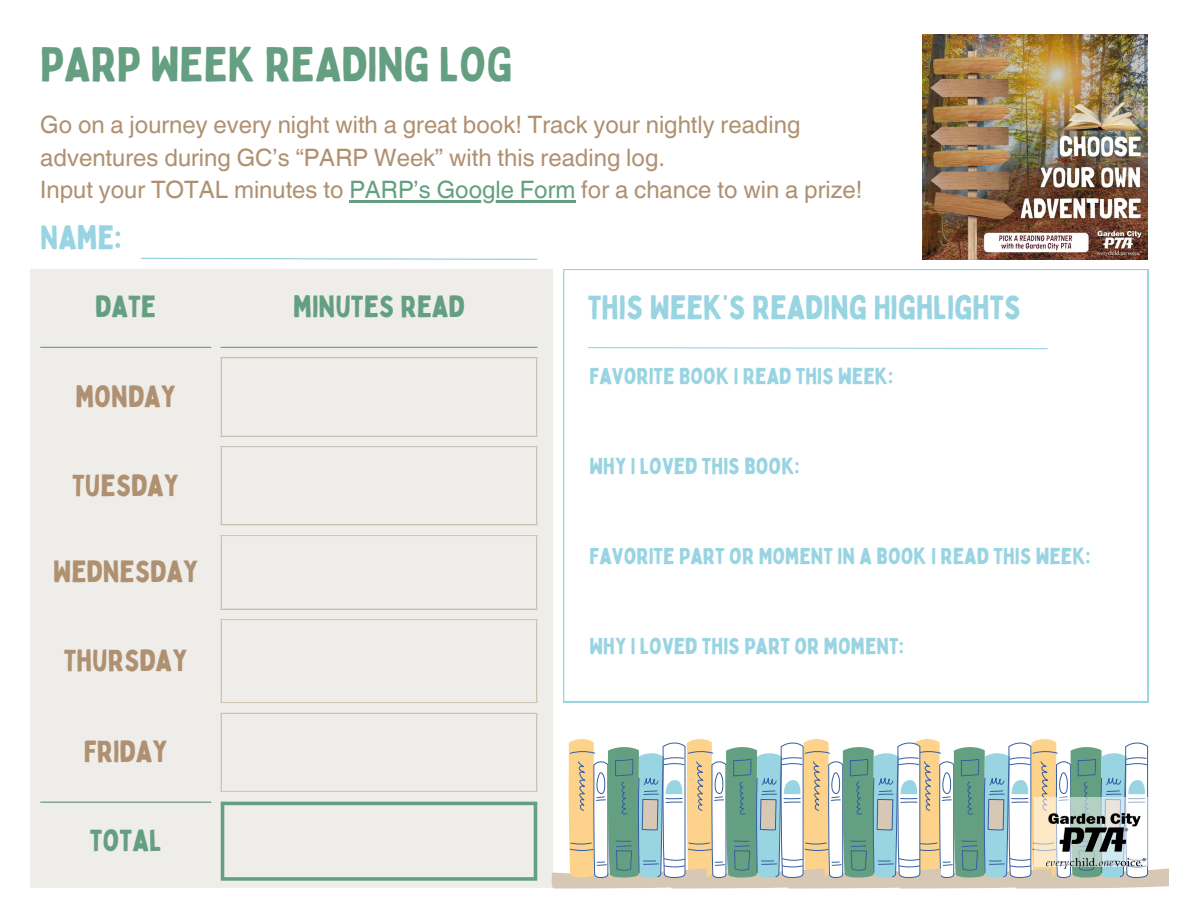
<style>
.page{position:relative;width:1188px;height:918px;background:#fff}
.page>*{position:absolute;margin:0;border:0;box-sizing:border-box;transform-origin:0 0}
.t1{font:48px "Bobby Jones";color:#659f81}
.t2{font:33px "Bobby Jones";color:#98d4e1}
.t3{font:30px "Bobby Jones";color:#af9171}
.t4{font:30px "Bobby Jones";color:#659f81}
.t5{font:24px/32.7px "Helvetica World";color:#af9171}
.t6{font:22.5px "Bobby Jones";color:#98d4e1}
.s1{color:#659f81}
</style>
<div class="page">
<svg style="left:140px;top:257px;width:398px;height:3px"></svg>
<img style="left:923px;top:34px;width:225px;height:225px">
<div style="left:30px;top:269px;width:522px;height:619px;background:#efede9"></div>
<hr style="left:40px;top:347px;width:171px;height:1px;background:#659f81">
<hr style="left:221px;top:347px;width:316px;height:1px;background:#659f81">
<hr style="left:40px;top:802px;width:171px;height:1px;background:#659f81">
<hr style="left:221px;top:358px;width:1px;height:78px;background:#d7c8b5">
<hr style="left:536px;top:358px;width:1px;height:78px;background:#d7c8b5">
<hr style="left:221px;top:357px;width:316px;height:1px;background:#d7c8b5">
<hr style="left:221px;top:436px;width:316px;height:1px;background:#d7c8b5">
<hr style="left:221px;top:447px;width:1px;height:77px;background:#d7c8b5">
<hr style="left:536px;top:447px;width:1px;height:77px;background:#d7c8b5">
<hr style="left:221px;top:446px;width:316px;height:1px;background:#d7c8b5">
<hr style="left:221px;top:524px;width:316px;height:1px;background:#d7c8b5">
<hr style="left:221px;top:536px;width:1px;height:73px;background:#d7c8b5">
<hr style="left:536px;top:536px;width:1px;height:73px;background:#d7c8b5">
<hr style="left:221px;top:535px;width:316px;height:1px;background:#d7c8b5">
<hr style="left:221px;top:609px;width:316px;height:1px;background:#d7c8b5">
<hr style="left:221px;top:620px;width:1px;height:82px;background:#d7c8b5">
<hr style="left:536px;top:620px;width:1px;height:82px;background:#d7c8b5">
<hr style="left:221px;top:619px;width:316px;height:1px;background:#d7c8b5">
<hr style="left:221px;top:702px;width:316px;height:1px;background:#d7c8b5">
<hr style="left:221px;top:714px;width:1px;height:77px;background:#d7c8b5">
<hr style="left:536px;top:714px;width:1px;height:77px;background:#d7c8b5">
<hr style="left:221px;top:713px;width:316px;height:1px;background:#d7c8b5">
<hr style="left:221px;top:791px;width:316px;height:1px;background:#d7c8b5">
<hr style="left:221px;top:805px;width:3px;height:72px;background:#659f81">
<hr style="left:534px;top:805px;width:3px;height:72px;background:#659f81">
<hr style="left:221px;top:802px;width:316px;height:3px;background:#659f81">
<svg style="left:221px;top:877px;width:316px;height:4px"></svg>
<svg style="left:551px;top:737px;width:618px;height:152px"></svg>
<svg style="left:563px;top:269px;width:585px;height:433px"></svg>
<svg style="left:587px;top:346px;width:461px;height:4px"></svg>
<hr style="left:349px;top:200px;width:226px;height:3px;background:#659f81">
<p class="t1" style="left:40px;top:33px;width:474px">PARP WEEK READING LOG</p>
<h2 class="t5" style="left:40px;top:108px;width:762px">Go on a journey every night with a great book! Track your nightly reading adventures during GC’s “PARP Week” with this reading log.</h2>
<p class="t5" style="left:40px;top:174px;width:824px">Input your TOTAL minutes to <span class="s1">PARP’s Google Form</span> for a chance to win a prize!</p>
<h1 class="t2" style="left:40px;top:216px;width:83px">NAME:</h1>
<p class="t4" style="left:95px;top:288px;width:62px">DATE</p>
<h2 class="t4" style="left:293px;top:288px;width:173px">MINUTES READ</h2>
<p class="t3" style="left:75px;top:378px;width:102px">MONDAY</p>
<p class="t3" style="left:72px;top:466px;width:108px">TUESDAY</p>
<p class="t3" style="left:53px;top:553px;width:146px">WEDNESDAY</p>
<p class="t3" style="left:64px;top:642px;width:125px">THURSDAY</p>
<p class="t3" style="left:84px;top:733px;width:85px">FRIDAY</p>
<p class="t4" style="left:90px;top:821px;width:73px">TOTAL</p>
<p class="t2" style="left:588px;top:286px;width:435px">THIS WEEK’S READING HIGHLIGHTS</p>
<p class="t6" style="left:590px;top:362px;width:305px">FAVORITE BOOK I READ THIS WEEK:</p>
<p class="t6" style="left:590px;top:452px;width:212px">WHY I LOVED THIS BOOK:</p>
<p class="t6" style="left:590px;top:542px;width:502px">FAVORITE PART OR MOMENT IN A BOOK I READ THIS WEEK:</p>
<p class="t6" style="left:590px;top:632px;width:316px">WHY I LOVED THIS PART OR MOMENT:</p>
</div>
